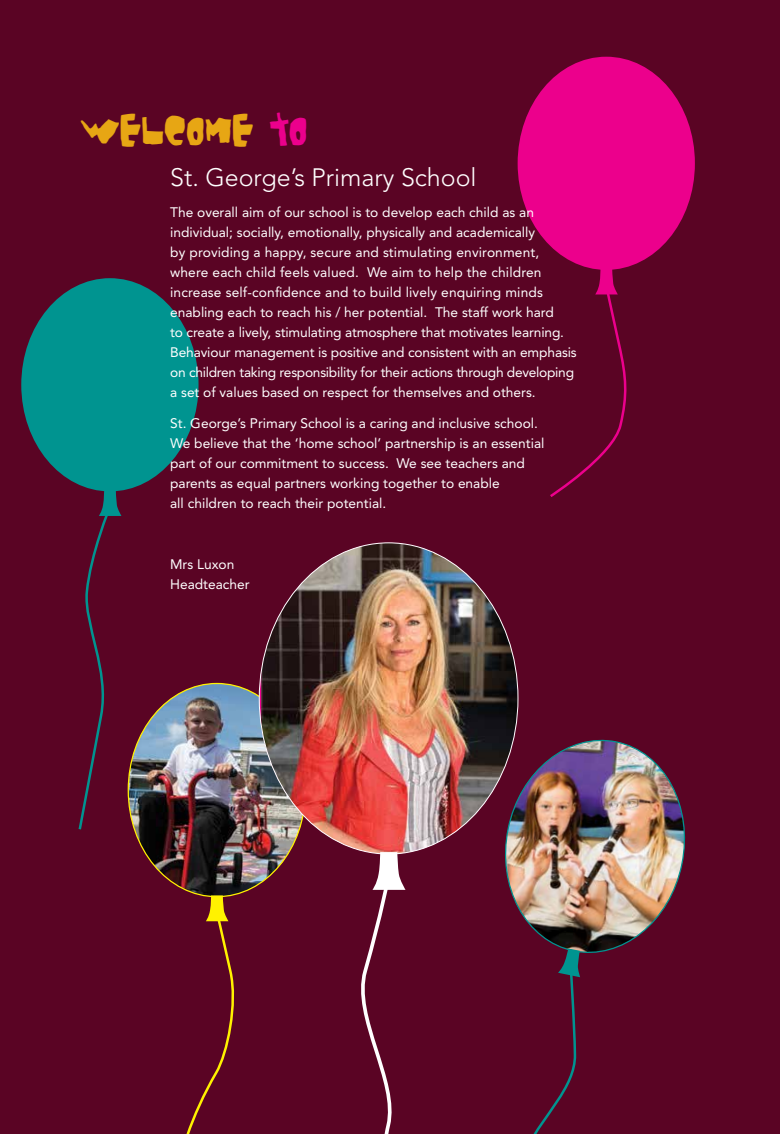
<style>
.page{position:relative;width:780px;height:1134px;background:#5a0424}
.page>*{position:absolute;margin:0;border:0;box-sizing:border-box;transform-origin:0 0}
.t1{font:38.75px "General Collection BEACHOUSE";color:#e7a614}
.t2{font:300 25px "Avenir";color:#fff}
.t3{font:13.75px/20px "Avenir";color:#fff}
.s1{color:#ec008c}
</style>
<div class="page">
<div style="left:517px;top:57px;width:177px;height:213px;background:#ec008c;border-radius:50%"></div>
<svg style="left:550px;top:269px;width:77px;height:228px"></svg>
<div style="left:21px;top:278px;width:177px;height:213px;background:#009490;border-radius:50%"></div>
<svg style="left:78px;top:490px;width:43px;height:340px"></svg>
<img style="left:128px;top:683px;width:161px;height:212px">
<svg style="left:186px;top:895px;width:49px;height:239px"></svg>
<img style="left:505px;top:739px;width:181px;height:214px">
<svg style="left:516px;top:948px;width:64px;height:186px"></svg>
<img style="left:261px;top:543px;width:257px;height:311px">
<svg style="left:352px;top:852px;width:53px;height:282px"></svg>
<h1 class="t1" style="left:80px;top:94px;width:229px">WELCOME <span class="s1">TO</span></h1>
<h2 class="t2" style="left:170px;top:163px;width:308px">St. George’s Primary School</h2>
<p class="t3" style="left:170px;top:202px;width:408px">The overall aim of our school is to develop each child as an individual; socially, emotionally, physically and academically<br>by providing a happy, secure and stimulating environment, where each child feels valued. We aim to help the children increase self-confidence and to build lively enquiring minds enabling each to reach his / her potential. The staff work hard<br>to create a lively, stimulating atmosphere that motivates learning.<br>Behaviour management is positive and consistent with an emphasis on children taking responsibility for their actions through developing a set of values based on respect for themselves and others.</p>
<p class="t3" style="left:170px;top:413px;width:376px">St. George’s Primary School is a caring and inclusive school.<br>We believe that the ‘home school’ partnership is an essential part of our commitment to success. We see teachers and parents as equal partners working together to enable<br>all children to reach their potential.</p>
<p class="t3" style="left:170px;top:554px;width:81px">Mrs Luxon<br>Headteacher</p>
</div>
